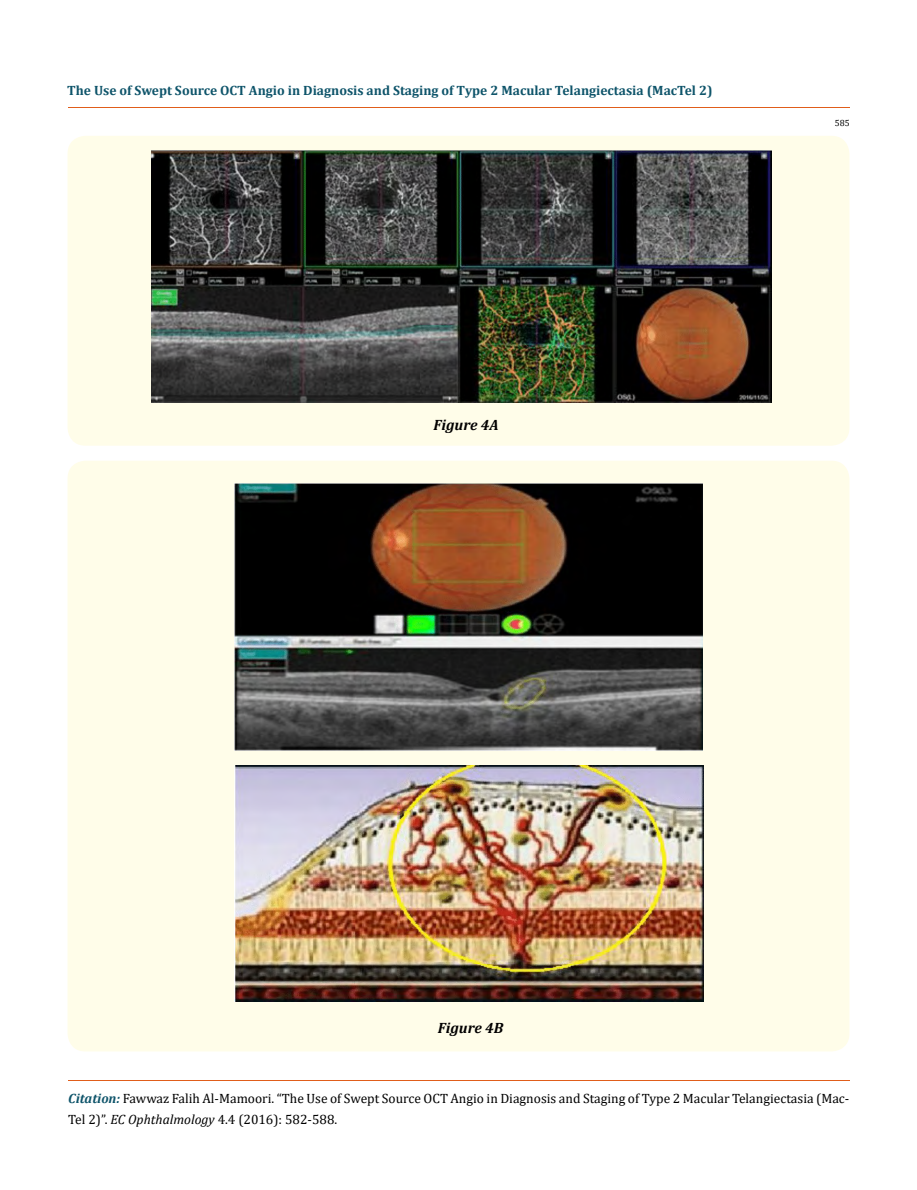
<style>
.page{position:relative;width:917px;height:1190px;background:#fff}
.page>*{position:absolute;margin:0;border:0;box-sizing:border-box;transform-origin:0 0}
.t1{font:italic 700 15px "Cambria";color:#000}
.t2{font:13.5px/21px "Cambria";color:#000}
.t3{font:700 13.5px "Cambria";color:#0e546a}
.t4{font:9px "Cambria";color:#000}
.s1{font-weight:700;font-style:italic;color:#0e546a}
.s2{font-style:italic}
</style>
<div class="page">
<hr style="left:68px;top:108px;width:781px;height:1px;background:#e05d1a">
<hr style="left:68px;top:1080px;width:781px;height:1px;background:#e05d1a">
<div style="left:68px;top:136px;width:781px;height:310px;background:#fffde9;border-radius:18px"></div>
<img style="left:152px;top:151px;width:619px;height:251px">
<div style="left:68px;top:460px;width:781px;height:591px;background:#fffde9;border-radius:18px"></div>
<img style="left:234px;top:483px;width:468px;height:267px">
<img style="left:234px;top:765px;width:469px;height:236px">
<p class="t3" style="left:67px;top:80px;width:646px">The Use of Swept Source OCT Angio in Diagnosis and Staging of Type 2 Macular Telangiectasia (MacTel 2)</p>
<p class="t1" style="left:433px;top:415px;width:67px">Figure 4A</p>
<p class="t4" style="left:834px;top:118px;width:16px">585</p>
<p class="t1" style="left:438px;top:1016px;width:67px">Figure 4B</p>
<p class="t2" style="left:68px;top:1087px;width:782px"><span class="s1">Citation:</span> Fawwaz Falih Al-Mamoori. “The Use of Swept Source OCT Angio in Diagnosis and Staging of Type 2 Macular Telangiectasia (Mac-<br>Tel 2)”. <span class="s2">EC Ophthalmology</span> 4.4 (2016): 582-588.</p>
</div>
